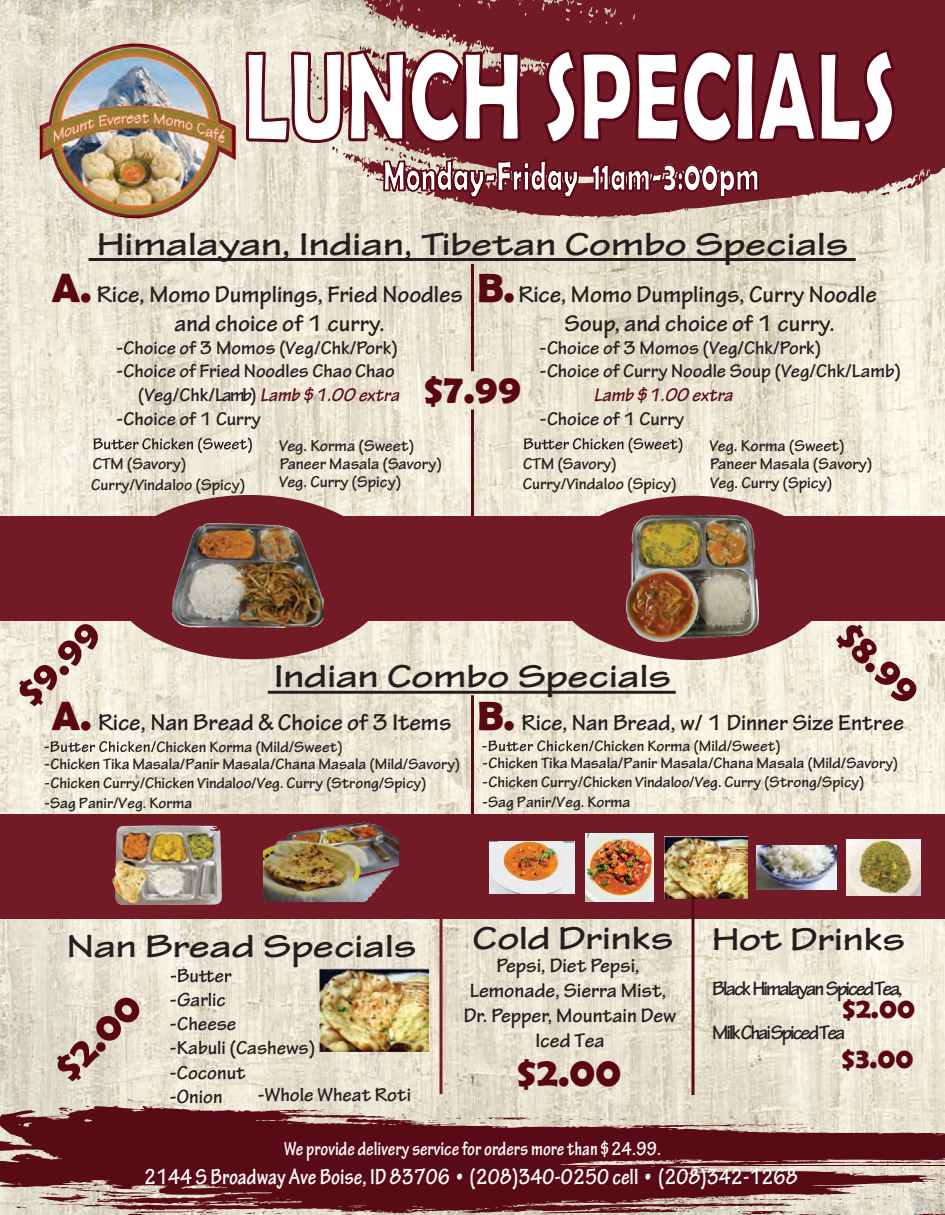
<style>
.page{position:relative;width:945px;height:1215px;background:#fff}
.page>*{position:absolute;margin:0;border:0;box-sizing:border-box;transform-origin:0 0}
.t1{font:700 126.6px "Berlin Sans FB Demi";color:#fff;scale:.66 1}
.t2{font:700 42.15px "Berlin Sans FB Demi";color:#fff;scale:.66 1}
.t3{font:700 40.95px "Berlin Sans FB Demi";color:#590715}
.t4{font:700 expanded 34.05px "Tekton Pro";color:#231f20}
.t5{font:700 28.65px "Berlin Sans FB Demi";color:#590715}
.t6{font:700 24.45px/29.2px "Tekton Pro";color:#231f20}
.t7{font:700 23.4px "Tekton Pro";color:#231f20}
.t8{font:700 condensed 23.25px "Tekton Pro";color:#fff}
.t9{font:700 20.85px/25px "Tekton Pro";letter-spacing:-.005em;color:#231f20;text-align:center}
.t10{font:700 20.85px "Tekton Pro";letter-spacing:-.095em;color:#231f20}
.t11{font:700 condensed 20.25px "Tekton Pro";color:#fff}
.t12{font:700 20.1px/24.2px "Tekton Pro";color:#231f20}
.t13{font:700 19.65px/23.7px "Tekton Pro";color:#231f20}
.t14{font:700 19.65px "Tekton Pro";letter-spacing:-.055em;color:#231f20}
.t15{font:italic 700 19.65px "Tekton Pro";color:#590a17}
.t16{font:700 16.95px/20.2px "Tekton Pro";color:#231f20}
.t17{font:700 16.2px/19.4px "Tekton Pro";color:#231f20}
.s1{font-family:"Berlin Sans FB Demi";font-size:40.95px;color:#590715}
.s2{font-style:italic;color:#590a17}
.s3{font-size:24.45px}
</style>
<div class="page">
<img style="left:0;top:0;width:945px;height:1215px">
<svg style="left:906px;top:0;width:39px;height:220px;background:#894248"></svg>
<svg style="left:244px;top:0;width:662px;height:314px;background:#a87977"></svg>
<svg style="left:0;top:1105px;width:945px;height:108px;background:#7c4045"></svg>
<svg style="left:914px;top:1213px;width:31px;height:2px"></svg>
<svg style="left:922px;top:1175px;width:23px;height:9px"></svg>
<svg style="left:855px;top:1196px;width:37px;height:8px"></svg>
<svg style="left:837px;top:1199px;width:5px;height:5px"></svg>
<svg style="left:825px;top:1214px;width:15px;height:1px"></svg>
<svg style="left:724px;top:1124px;width:90px;height:8px"></svg>
<svg style="left:707px;top:1169px;width:13px;height:2px"></svg>
<svg style="left:616px;top:1161px;width:29px;height:4px"></svg>
<svg style="left:587px;top:1162px;width:13px;height:2px"></svg>
<svg style="left:583px;top:1118px;width:48px;height:9px"></svg>
<svg style="left:477px;top:1117px;width:63px;height:10px"></svg>
<svg style="left:446px;top:1118px;width:16px;height:6px"></svg>
<svg style="left:426px;top:1120px;width:13px;height:4px"></svg>
<svg style="left:420px;top:1211px;width:8px;height:2px"></svg>
<svg style="left:387px;top:1114px;width:20px;height:5px"></svg>
<svg style="left:261px;top:1211px;width:24px;height:3px"></svg>
<svg style="left:245px;top:1212px;width:10px;height:2px"></svg>
<svg style="left:127px;top:1099px;width:7px;height:2px"></svg>
<svg style="left:537px;top:1196px;width:279px;height:19px;background:#a47f7c"></svg>
<svg style="left:38px;top:1183px;width:181px;height:32px;background:#a98581"></svg>
<svg style="left:40px;top:44px;width:196px;height:174px;background:#d3baad"></svg>
<img style="left:43px;top:47px;width:189px;height:168px">
<svg style="left:94px;top:438px;width:158px;height:15px;background:#b9b3a8"></svg>
<svg style="left:524px;top:438px;width:158px;height:15px;background:#b8b2a5"></svg>
<hr style="left:471px;top:410px;width:3px;height:107px;background:#590a17">
<div style="left:0;top:517px;width:945px;height:104px;background:#721b27"></div>
<hr style="left:471px;top:695px;width:3px;height:119px;background:#590a17">
<div style="left:0;top:814px;width:945px;height:105px;background:#721b27"></div>
<hr style="left:471px;top:264px;width:3px;height:107px;background:#590a17">
<hr style="left:440px;top:883px;width:2px;height:211px;background:#721b27">
<img style="left:111px;top:825px;width:111px;height:80px">
<img style="left:846px;top:840px;width:75px;height:56px">
<img style="left:264px;top:812px;width:134px;height:89px">
<img style="left:586px;top:834px;width:67px;height:68px">
<img style="left:489px;top:842px;width:86px;height:52px">
<svg style="left:171px;top:969px;width:60px;height:13px"></svg>
<div style="left:109px;top:495px;width:281px;height:164px;background:#721b27;border-radius:50%"></div>
<div style="left:551px;top:496px;width:281px;height:164px;background:#721b27;border-radius:50%"></div>
<img style="left:604px;top:515px;width:182px;height:136px">
<img style="left:319px;top:969px;width:110px;height:82px">
<img style="left:756px;top:845px;width:80px;height:44px">
<hr style="left:692px;top:884px;width:2px;height:211px;background:#590a17">
<img style="left:665px;top:836px;width:83px;height:63px">
<svg style="left:45px;top:741px;width:111px;height:11px"></svg>
<svg style="left:483px;top:740px;width:111px;height:11px"></svg>
<hr style="left:268px;top:691px;width:408px;height:3px;background:#231f20">
<hr style="left:88px;top:258px;width:768px;height:3px;background:#231f20">
<img style="left:172px;top:523px;width:152px;height:105px">
<h1 class="t1" style="left:243px;top:23px;width:991px">LUNCH SPECIALS</h1>
<h2 class="t2" style="left:383px;top:151px;width:573px">Monday-Friday 11am-3:00pm</h2>
<h3 class="t4" style="left:97px;top:224px;width:753px">Himalayan, Indian, Tibetan Combo Specials</h3>
<h3 class="t6" style="left:175px;top:280px;width:290px;text-indent:-123px"><span class="s1">A.</span> Rice, Momo Dumplings, Fried Noodles and choice of 1 curry.</h3>
<h3 class="t3" style="left:477px;top:264px;width:39px">B.</h3>
<h3 class="t6" style="left:518px;top:280px;width:360px;text-align:center">Rice, Momo Dumplings, Curry Noodle<br>Soup, and choice of 1 curry.</h3>
<p class="t13" style="left:116px;top:336px;width:283px">-Choice of 3 Momos (Veg/Chk/Pork)</p>
<p class="t13" style="left:116px;top:360px;width:280px">-Choice of Fried Noodles Chao Chao</p>
<p class="t14" style="left:138px;top:383px;width:263px">(Veg/Chk/Lamb) <span class="s2">Lamb $1.00 extra</span></p>
<p class="t13" style="left:116px;top:407px;width:146px">-Choice of 1 Curry</p>
<p class="t16" style="left:91px;top:454px;width:156px">CTM (Savory)<br>Curry/Vindaloo (Spicy)</p>
<p class="t13" style="left:540px;top:336px;width:363px">-Choice of 3 Momos (Veg/Chk/Pork)<br>-Choice of Curry Noodle Soup (Veg/Chk/Lamb)</p>
<p class="t15" style="left:594px;top:383px;width:140px">Lamb $1.00 extra</p>
<p class="t13" style="left:540px;top:407px;width:146px">-Choice of 1 Curry</p>
<h3 class="t3" style="left:424px;top:365px;width:99px">$7.99</h3>
<p class="t16" style="left:279px;top:436px;width:137px">Veg. Korma (Sweet)</p>
<p class="t16" style="left:710px;top:436px;width:137px">Veg. Korma (Sweet)</p>
<p class="t16" style="left:280px;top:454px;width:164px">Paneer Masala (Savory)</p>
<p class="t16" style="left:523px;top:454px;width:95px">CTM (Savory)</p>
<p class="t16" style="left:710px;top:454px;width:164px">Paneer Masala (Savory)</p>
<p class="t16" style="left:279px;top:472px;width:124px">Veg. Curry (Spicy)</p>
<p class="t16" style="left:710px;top:472px;width:124px">Veg. Curry (Spicy)</p>
<p class="t16" style="left:523px;top:474px;width:156px">Curry/Vindaloo (Spicy)</p>
<h3 class="t3" style="left:6px;top:681px;width:102px;rotate:-45deg">$9.99</h3>
<h3 class="t3" style="left:861px;top:612px;width:99px;rotate:45deg">$8.99</h3>
<h3 class="t4" style="left:274px;top:656px;width:398px">Indian Combo Specials</h3>
<h3 class="t7" style="left:52px;top:709px;width:854px"><span class="s1">A.</span> <span class="s3">Rice, Nan Bread &amp; Choice of 3 Items</span> <span class="s1">B.</span> Rice, Nan Bread, w/ 1 Dinner Size Entree</h3>
<p class="t17" style="left:157px;top:737px;width:188px">Chicken Korma (Mild/Sweet)</p>
<p class="t17" style="left:45px;top:754px;width:417px">-Chicken Tika Masala/Panir Masala/Chana Masala (Mild/Savory) -Chicken Curry/Chicken Vindaloo/Veg. Curry (Strong/Spicy) -Sag Panir/Veg. Korma</p>
<p class="t17" style="left:595px;top:736px;width:188px">Chicken Korma (Mild/Sweet)</p>
<p class="t17" style="left:483px;top:753px;width:417px">-Chicken Tika Masala/Panir Masala/Chana Masala (Mild/Savory) -Chicken Curry/Chicken Vindaloo/Veg. Curry (Strong/Spicy) -Sag Panir/Veg. Korma</p>
<h3 class="t4" style="left:67px;top:926px;width:351px">Nan Bread Specials</h3>
<p class="t12" style="left:170px;top:988px;width:147px">-Garlic<br>-Cheese<br>-Kabuli (Cashews) -Coconut<br>-Onion</p>
<h3 class="t3" style="left:44px;top:1056px;width:106px;rotate:-45deg">$2.00</h3>
<p class="t12" style="left:258px;top:1083px;width:154px">-Whole Wheat Roti</p>
<h3 class="t4" style="left:472px;top:918px;width:202px">Cold Drinks</h3>
<p class="t9" style="left:464px;top:953px;width:214px">Pepsi, Diet Pepsi,<br>Lemonade, Sierra Mist,<br>Dr. Pepper, Mountain Dew<br>Iced Tea</p>
<h3 class="t3" style="left:517px;top:1048px;width:106px">$2.00</h3>
<p class="t11" style="left:284px;top:1137px;width:379px">We provide delivery service for orders more than $24.99.</p>
<h3 class="t4" style="left:712px;top:919px;width:195px">Hot Drinks</h3>
<p class="t10" style="left:712px;top:977px;width:192px">Black Himalayan Spiced Tea,</p>
<h3 class="t5" style="left:842px;top:992px;width:74px">$2.00</h3>
<p class="t10" style="left:712px;top:1020px;width:135px">Milk ChaiSpiced Tea</p>
<h3 class="t5" style="left:841px;top:1042px;width:74px">$3.00</h3>
<h3 class="t8" style="left:144px;top:1163px;width:655px">2144 S Broadway Ave Boise, ID 83706 • (208)340-0250 cell • (208)342-1268</h3>
</div>
